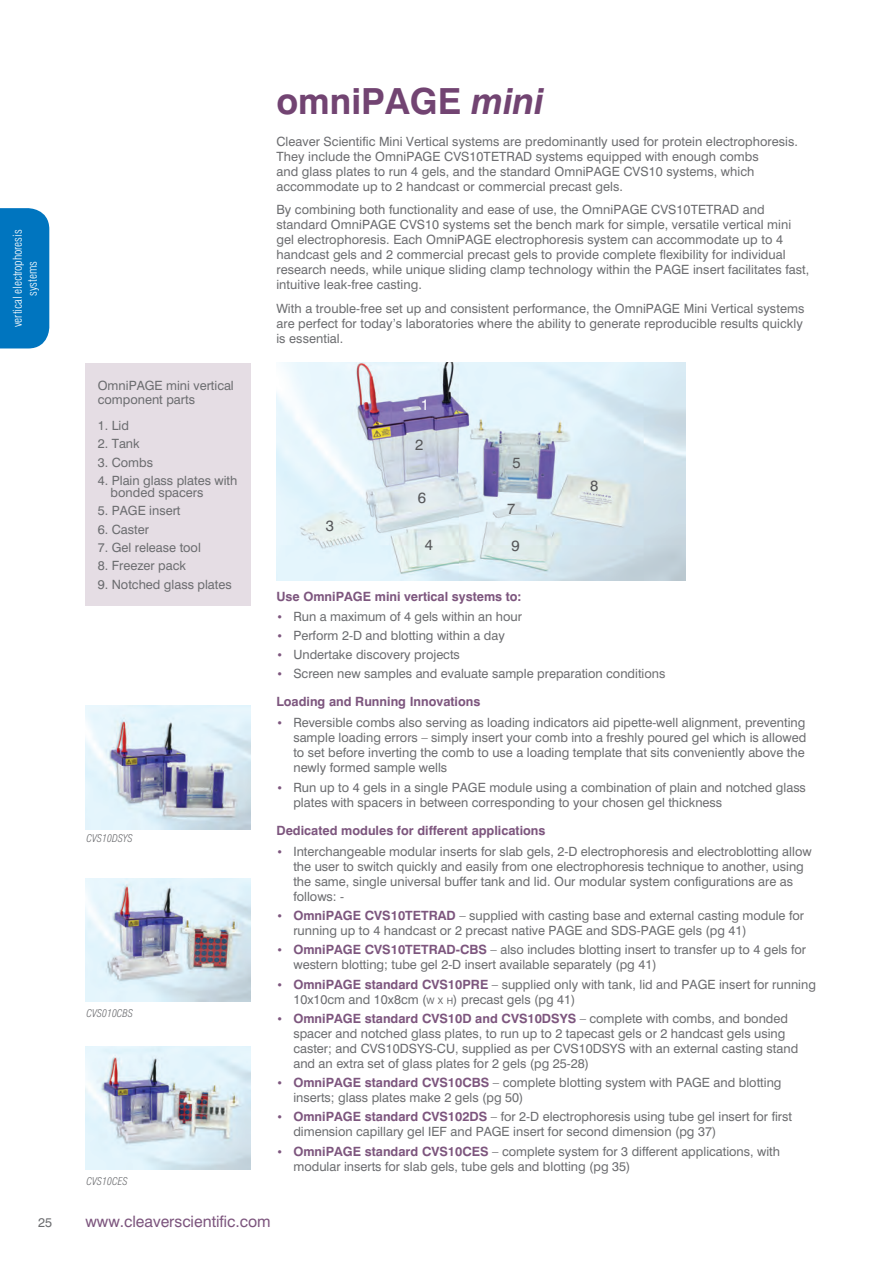
<style>
.page{position:relative;width:893px;height:1263px;background:#fff}
.page>*{position:absolute;margin:0;border:0;box-sizing:border-box;transform-origin:0 0}
.t1{font:700 36px "Swiss 721 BT";color:#724472}
.t2{font:15.75px "Swiss 721 BT";color:#7d567e}
.t3{font:15px "Swiss 721 BT";color:#57585a}
.t4{font:15px "Swiss 721 BT";color:#fff}
.t5{font:12.75px/15px "Swiss 721 BT";color:#6c6d70}
.t6{font:700 12.75px "Swiss 721 BT";color:#7d567e}
.t7{font:300 condensed 12px/15px "Swiss 721 BT";letter-spacing:-.005em;color:#fff;text-align:center}
.t8{font:italic 300 condensed 10.5px "Swiss 721 BT";color:#6c6d70}
.s1{font-style:italic}
.s2{font-weight:300;font-stretch:condensed;font-size:11.25px;color:#7d567e}
.s3{font-weight:700;color:#7d567e}
.s4{font-size:8.85px}
</style>
<div class="page">
<div style="left:0;top:208px;width:49px;height:140px;background:#0075bf"></div>
<img style="left:276px;top:362px;width:409px;height:218px">
<div style="left:85px;top:363px;width:166px;height:243px;background:#e5dde4"></div>
<img style="left:85px;top:706px;width:166px;height:123px">
<img style="left:85px;top:878px;width:166px;height:123px">
<img style="left:85px;top:1046px;width:166px;height:123px">
<p class="t7" style="left:10px;top:327px;width:99px;rotate:-90deg">vertical electrophoresis systems</p>
<p class="t5" style="left:38px;top:1215px;width:15px">25</p>
<p class="t5" style="left:98px;top:379px;width:138px;line-height:13.5px">OmniPAGE mini vertical component parts</p>
<p class="t5" style="left:98px;top:418px;width:33px">1. Lid</p>
<p class="t5" style="left:98px;top:436px;width:44px">2. Tank</p>
<p class="t5" style="left:98px;top:454px;width:57px">3. Combs</p>
<p class="t5" style="left:111px;top:474px;width:128px;line-height:12px;text-indent:-13px">4. Plain glass plates with bonded spacers</p>
<p class="t5" style="left:98px;top:503px;width:84px">5. PAGE insert</p>
<p class="t5" style="left:98px;top:522px;width:53px">6. Caster</p>
<p class="t5" style="left:98px;top:540px;width:105px">7. Gel release tool</p>
<p class="t5" style="left:98px;top:558px;width:90px">8. Freezer pack</p>
<p class="t5" style="left:98px;top:577px;width:135px">9. Notched glass plates</p>
<p class="t8" style="left:86px;top:831px;width:48px">CVS10DSYS</p>
<p class="t8" style="left:86px;top:1006px;width:48px">CVS010CBS</p>
<p class="t8" style="left:86px;top:1175px;width:43px">CVS10CES</p>
<h1 class="t1" style="left:276px;top:79px;width:269px">omniPAGE <span class="s1">mini</span></h1>
<p class="t5" style="left:276px;top:134px;width:523px">Cleaver Scientific Mini Vertical systems are predominantly used for protein electrophoresis.<br>They include the OmniPAGE CVS10TETRAD systems equipped with enough combs<br>and glass plates to run 4 gels, and the standard OmniPAGE CVS10 systems, which accommodate up to 2 handcast or commercial precast gels.</p>
<p class="t5" style="left:276px;top:202px;width:534px">By combining both functionality and ease of use, the OmniPAGE CVS10TETRAD and standard OmniPAGE CVS10 systems set the bench mark for simple, versatile vertical mini gel electrophoresis. Each OmniPAGE electrophoresis system can accommodate up to 4 handcast gels and 2 commercial precast gels to provide complete flexibility for individual research needs, while unique sliding clamp technology within the PAGE insert facilitates fast, intuitive leak-free casting.</p>
<p class="t5" style="left:276px;top:301px;width:529px;text-align:justify">With a trouble-free set up and consistent performance, the OmniPAGE Mini Vertical systems are perfect for today’s laboratories where the ability to generate reproducible results quickly is essential.</p>
<p class="t4" style="left:421px;top:396px;width:10px">1</p>
<p class="t3" style="left:326px;top:516px;width:10px">3</p>
<p class="t3" style="left:415px;top:435px;width:10px">2</p>
<p class="t3" style="left:418px;top:488px;width:10px">6</p>
<p class="t3" style="left:425px;top:535px;width:10px">4</p>
<p class="t3" style="left:512px;top:453px;width:10px">5</p>
<p class="t3" style="left:507px;top:500px;width:10px">7</p>
<p class="t3" style="left:511px;top:536px;width:10px">9</p>
<p class="t3" style="left:590px;top:477px;width:10px">8</p>
<p class="t6" style="left:276px;top:589px;width:247px">Use OmniPAGE mini vertical systems to:</p>
<p class="t5" style="left:276px;top:608px;width:247px"><span class="s2">•</span> Run a maximum of 4 gels within an hour</p>
<p class="t5" style="left:276px;top:628px;width:230px"><span class="s2">•</span> Perform 2-D and blotting within a day</p>
<p class="t5" style="left:276px;top:647px;width:185px"><span class="s2">•</span> Undertake discovery projects</p>
<p class="t5" style="left:276px;top:660px;width:390px;line-height:27.8px"><span class="s2">•</span> Screen new samples and evaluate sample preparation conditions<br><span class="s3">Loading and Running Innovations</span></p>
<p class="t5" style="left:293px;top:715px;width:514px;text-indent:-17px"><span class="s2">•</span> Reversible combs also serving as loading indicators aid pipette-well alignment, preventing sample loading errors – simply insert your comb into a freshly poured gel which is allowed to set before inverting the comb to use a loading template that sits conveniently above the newly formed sample wells</p>
<p class="t5" style="left:293px;top:780px;width:514px;text-indent:-17px"><span class="s2">•</span> Run up to 4 gels in a single PAGE module using a combination of plain and notched glass plates with spacers in between corresponding to your chosen gel thickness</p>
<p class="t6" style="left:276px;top:822px;width:271px">Dedicated modules for different applications</p>
<p class="t5" style="left:293px;top:844px;width:520px;text-indent:-17px"><span class="s2">•</span> Interchangeable modular inserts for slab gels, 2-D electrophoresis and electroblotting allow the user to switch quickly and easily from one electrophoresis technique to another, using the same, single universal buffer tank and lid. Our modular system configurations are as follows: -</p>
<p class="t5" style="left:293px;top:908px;width:512px;text-indent:-17px"><span class="s2">•</span> <span class="s3">OmniPAGE CVS10TETRAD</span> – supplied with casting base and external casting module for running up to 4 handcast or 2 precast native PAGE and SDS-PAGE gels (pg 41)</p>
<p class="t5" style="left:293px;top:942px;width:514px;text-indent:-17px"><span class="s2">•</span> <span class="s3">OmniPAGE CVS10TETRAD-CBS</span> – also includes blotting insert to transfer up to 4 gels for western blotting; tube gel 2-D insert available separately (pg 41)</p>
<p class="t5" style="left:293px;top:976px;width:524px;text-indent:-17px"><span class="s2">•</span> <span class="s3">OmniPAGE standard CVS10PRE</span> – supplied only with tank, lid and PAGE insert for running<br>10x10cm and 10x8cm (<span class="s4">w x h</span>) precast gels (pg 41)</p>
<p class="t5" style="left:293px;top:1011px;width:506px;text-indent:-17px"><span class="s2">•</span> <span class="s3">OmniPAGE standard CVS10D and CVS10DSYS</span> – complete with combs, and bonded spacer and notched glass plates, to run up to 2 tapecast gels or 2 handcast gels using caster; and CVS10DSYS-CU, supplied as per CVS10DSYS with an external casting stand and an extra set of glass plates for 2 gels (pg 25-28)</p>
<p class="t5" style="left:293px;top:1075px;width:490px;text-indent:-17px"><span class="s2">•</span> <span class="s3">OmniPAGE standard CVS10CBS</span> – complete blotting system with PAGE and blotting inserts; glass plates make 2 gels (pg 50)</p>
<p class="t5" style="left:293px;top:1109px;width:500px;text-indent:-17px"><span class="s2">•</span> <span class="s3">OmniPAGE standard CVS102DS</span> – for 2-D electrophoresis using tube gel insert for first dimension capillary gel IEF and PAGE insert for second dimension (pg 37)</p>
<p class="t5" style="left:293px;top:1143px;width:488px;text-indent:-17px"><span class="s2">•</span> <span class="s3">OmniPAGE standard CVS10CES</span> – complete system for 3 different applications, with modular inserts for slab gels, tube gels and blotting (pg 35)</p>
<p class="t2" style="left:85px;top:1212px;width:187px">www.cleaverscientific.com</p>
</div>
